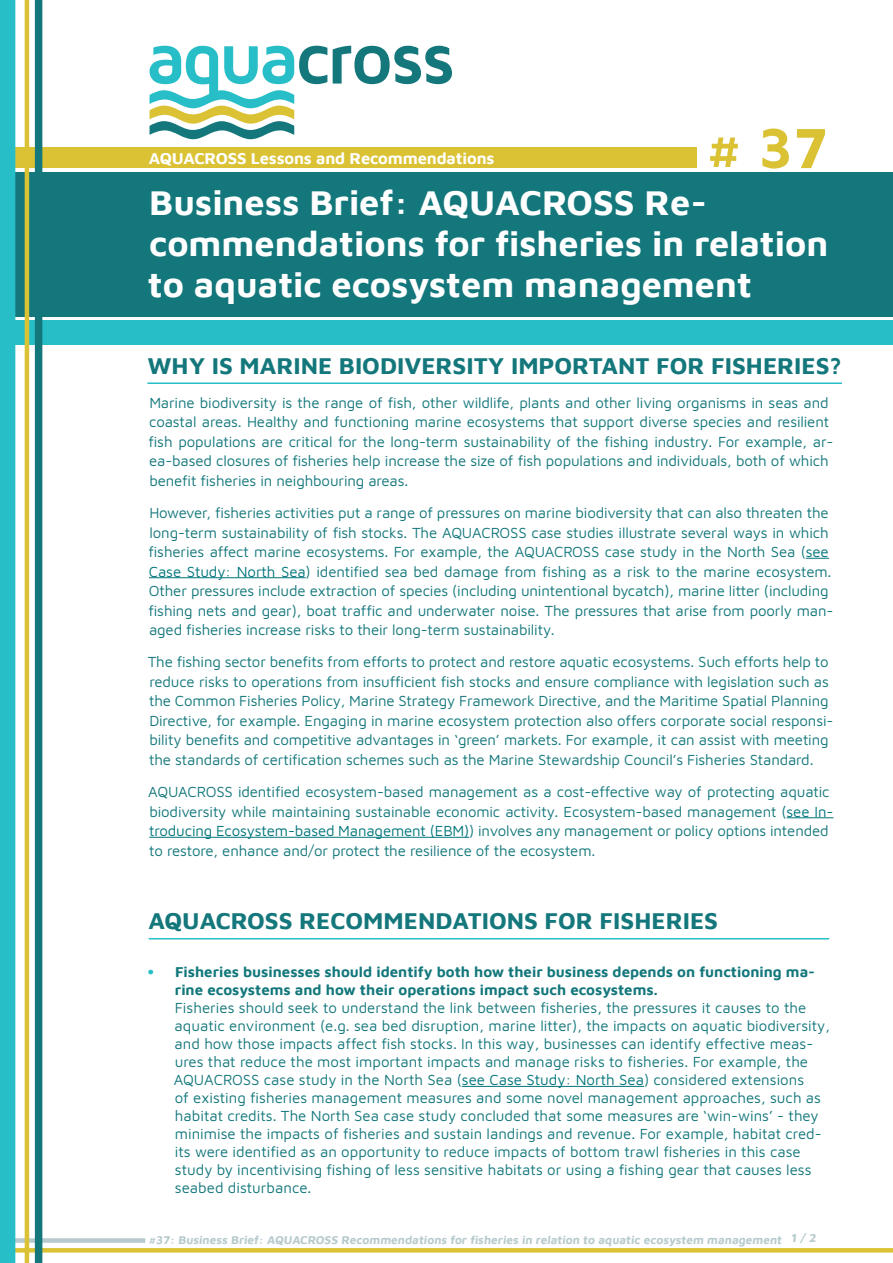
<style>
.page{position:relative;width:893px;height:1263px;background:#fff}
.page>*{position:absolute;margin:0;border:0;box-sizing:border-box;transform-origin:0 0}
.Kapitelnummergross{font:700 58.5px "Maven Pro";color:#dac234}
.t1{font:700 36px/40.5px "Maven Pro";color:#fff}
.t2{font:700 24px "Maven Pro";color:#13777b}
.t3{font:700 16.5px "Maven Pro";letter-spacing:-.01em;color:#fff}
.body_1{font:15px/19.5px "Maven Pro";letter-spacing:-.01em;color:#13777b}
.t4{font:700 12px "Maven Pro";color:#b6cacd}
.lebenderKolumnentite{font:700 11.85px "Maven Pro";color:#b6cacd}
.s1{color:#00757b}
.s2{font-weight:700;color:#28bec7}
.s3{font-weight:700}
</style>
<div class="page">
<svg style="left:333px;top:46px;width:119px;height:38px"></svg>
<svg style="left:150px;top:46px;width:177px;height:93px"></svg>
<div style="left:0;top:1238px;width:145px;height:5px;background:#b6cacd"></div>
<svg style="left:15px;top:1248px;width:878px;height:4px;background:#dac237"></svg>
<div style="left:6px;top:320px;width:887px;height:24px;background:#28bec7"></div>
<div style="left:11px;top:172px;width:882px;height:145px;background:#13777b"></div>
<div style="left:0;top:148px;width:697px;height:20px;background:#dac234"></div>
<hr style="left:25px;top:0;width:4px;height:1263px;background:#dac234">
<div style="left:35px;top:0;width:7px;height:1263px;background:#13777b"></div>
<div style="left:0;top:0;width:15px;height:1263px;background:#28bec7"></div>
<svg style="left:806px;top:558px;width:23px;height:1px"></svg>
<hr style="left:149px;top:577px;width:157px;height:1px;background:#00757b">
<hr style="left:787px;top:817px;width:46px;height:1px;background:#00757b">
<hr style="left:149px;top:837px;width:320px;height:1px;background:#00757b">
<hr style="left:149px;top:938px;width:680px;height:1px;background:#28bec7">
<hr style="left:462px;top:1086px;width:182px;height:1px;background:#00757b">
<hr style="left:147px;top:382px;width:695px;height:2px;background:#28bec7">
<p class="Kapitelnummergross" style="left:706px;top:106px;width:123px"># 37</p>
<h1 class="t1" style="left:148px;top:180px;width:682px">Business Brief: AQUACROSS Re&shy;commendations for fisheries in relation to aquatic ecosystem management</h1>
<p class="t3" style="left:149px;top:146px;width:347px">AQUACROSS Lessons and Recommendations</p>
<p class="t2" style="left:147px;top:349px;width:696px">WHY IS MARINE BIODIVERSITY IMPORTANT FOR FISHERIES?</p>
<p class="body_1" style="left:149px;top:392px;width:686px">Marine biodiversity is the range of fish, other wildlife, plants and other living organisms in seas and coastal areas. Healthy and functioning marine ecosystems that support diverse species and resilient fish populations are critical for the long-term sustainability of the fishing industry. For example, ar&shy;ea-based closures of fisheries help increase the size of fish populations and individuals, both of which benefit fisheries in neighbouring areas.</p>
<p class="body_1" style="left:149px;top:502px;width:686px">However, fisheries activities put a range of pressures on marine biodiversity that can also threaten the long-term sustainability of fish stocks. The AQUACROSS case studies illustrate several ways in which fisheries affect marine ecosystems. For example, the AQUACROSS case study in the North Sea (<span class="s1">see Case Study: North Sea</span>) identified sea bed damage from fishing as a risk to the marine ecosystem.<br>Other pressures include extraction of species (including unintentional bycatch), marine litter (including fishing nets and gear), boat traffic and underwater noise. The pressures that arise from poorly man&shy;aged fisheries increase risks to their long-term sustainability.</p>
<p class="body_1" style="left:148px;top:651px;width:687px">The fishing sector benefits from efforts to protect and restore aquatic ecosystems. Such efforts help to reduce risks to operations from insufficient fish stocks and ensure compliance with legislation such as the Common Fisheries Policy, Marine Strategy Framework Directive, and the Maritime Spatial Planning Directive, for example. Engaging in marine ecosystem protection also offers corporate social responsi&shy;bility benefits and competitive advantages in ‘green’ markets. For example, it can assist with meeting the standards of certification schemes such as the Marine Stewardship Council’s Fisheries Standard.</p>
<p class="body_1" style="left:148px;top:781px;width:687px">AQUACROSS identified ecosystem-based management as a cost-effective way of protecting aquatic biodiversity while maintaining sustainable economic activity. Ecosystem-based management (<span class="s1">see In&shy;troducing Ecosystem-based Management (EBM)</span>) involves any management or policy options intended to restore, enhance and/or protect the resilience of the ecosystem.</p>
<p class="t2" style="left:148px;top:904px;width:571px">AQUACROSS RECOMMENDATIONS FOR FISHERIES</p>
<p class="body_1" style="left:174px;top:962px;width:658px;line-height:18px;text-indent:-27px"><span class="s2">•</span> <span class="s3">Fisheries businesses should identify both how their business depends on functioning ma&shy;rine ecosystems and how their operations impact such ecosystems.<br></span>Fisheries should seek to understand the link between fisheries, the pressures it causes to the aquatic environment (e.g. sea bed disruption, marine litter), the impacts on aquatic biodiversity, and how those impacts affect fish stocks. In this way, businesses can identify effective meas&shy;ures that reduce the most important impacts and manage risks to fisheries. For example, the AQUACROSS case study in the North Sea (<span class="s1">see Case Study: North Sea</span>) considered extensions<br>of existing fisheries management measures and some novel management approaches, such as habitat credits. The North Sea case study concluded that some measures are ‘win-wins’ - they minimise the impacts of fisheries and sustain landings and revenue. For example, habitat cred&shy;its were identified as an opportunity to reduce impacts of bottom trawl fisheries in this case study by incentivising fishing of less sensitive habitats or using a fishing gear that causes less seabed disturbance.</p>
<p class="lebenderKolumnentite" style="left:148px;top:1231px;width:636px">#37: Business Brief: AQUACROSS Recommendations for fisheries in relation to aquatic ecosystem management</p>
<p class="t4" style="left:791px;top:1229px;width:28px">1 / 2</p>
</div>
